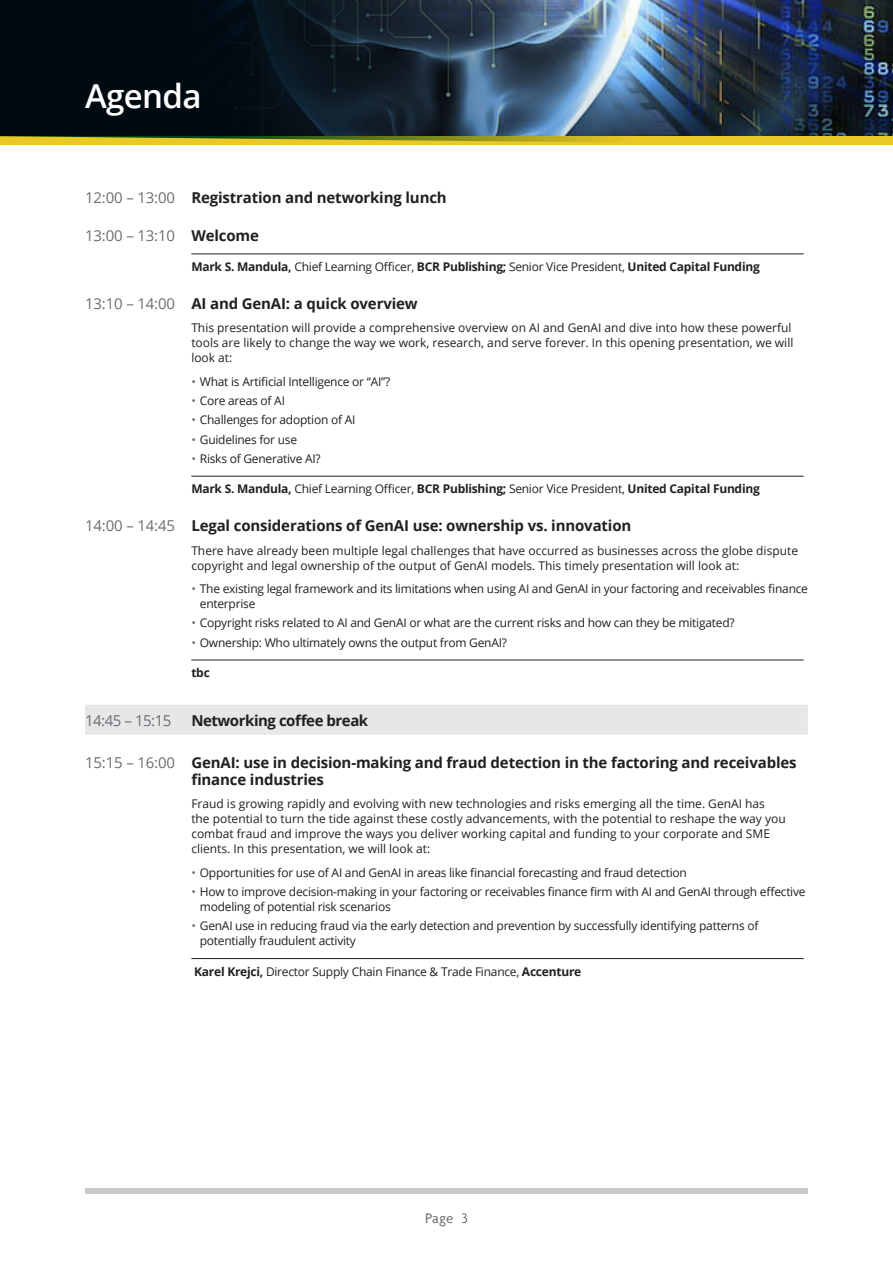
<style>
.page{position:relative;width:893px;height:1263px;background:#fff}
.page>*{position:absolute;margin:0;border:0;box-sizing:border-box;transform-origin:0 0}
.agendaspeaker{font:600 33px "Open Sans";letter-spacing:-.02em;color:#fff}
.agendasessiontitle{font:700 15px/16.5px "Open Sans";letter-spacing:-.01em;color:#231f20}
.BREAK{font:700 15px "Open Sans";letter-spacing:-.03em;color:#231f20}
.agendasessiontitle-2{font:15px "Open Sans";letter-spacing:-.01em;color:#6c6d70}
.BREAK-2{font:15px "Open Sans";letter-spacing:-.03em;color:#6c6d70}
.t1{font:15px "Agenda";color:#6c6d70}
.agendabody{font:12px/15px "Open Sans";letter-spacing:-.02em;color:#231f20}
.agendabody-2{font:12px/15px "Open Sans";color:#231f20}
.agendaspeaker_line_above{font:700 12px "Open Sans";letter-spacing:-.02em;color:#231f20}
.agendaspeaker_line_above-2{font:12px "Open Sans";letter-spacing:-.02em;color:#231f20}
.s1{font-weight:400;color:#6c6d70}
.s2{font-weight:700;color:#231f20}
.s3{font-weight:400}
.s4{color:#6c6d70}
.s5{font-weight:700}
</style>
<div class="page">
<img style="left:838px;top:0;width:55px;height:136px">
<div style="left:85px;top:1188px;width:723px;height:6px;background:#c8c9c9"></div>
<div style="left:0;top:136px;width:893px;height:9px;background:#eac926"></div>
<img style="left:0;top:0;width:838px;height:142px">
<hr style="left:191px;top:254px;width:613px;height:1px;background:#231f20">
<hr style="left:191px;top:476px;width:613px;height:1px;background:#231f20">
<hr style="left:191px;top:660px;width:613px;height:1px;background:#231f20">
<div style="left:85px;top:705px;width:723px;height:30px;background:#e6e7e9"></div>
<hr style="left:191px;top:958px;width:613px;height:1px;background:#231f20">
<p class="agendaspeaker" style="left:85px;top:73px;width:118px">Agenda</p>
<p class="agendasessiontitle" style="left:85px;top:189px;width:363px"><span class="s1">12:00 – 13:00</span> Registration and networking lunch</p>
<p class="agendasessiontitle-2" style="left:85px;top:225px;width:175px">13:00 – 13:10 <span class="s2">Welcome</span></p>
<p class="agendaspeaker_line_above" style="left:191px;top:258px;width:570px">Mark S. Mandula, <span class="s3">Chief Learning Officer,</span> BCR Publishing; <span class="s3">Senior Vice President,</span> United Capital Funding</p>
<p class="agendasessiontitle" style="left:85px;top:295px;width:334px"><span class="s1">13:10 – 14:00</span> AI and GenAI: a quick overview</p>
<p class="agendabody-2" style="left:191px;top:320px;width:603px">This presentation will provide a comprehensive overview on AI and GenAI and dive into how these powerful tools are likely to change the way we work, research, and serve forever. In this opening presentation, we will look at:</p>
<p class="agendabody" style="left:191px;top:374px;width:201px"><span class="s4">•</span> What is Artificial Intelligence or “AI”?</p>
<p class="agendabody" style="left:191px;top:393px;width:95px"><span class="s4">•</span> Core areas of AI</p>
<p class="agendabody" style="left:191px;top:412px;width:166px"><span class="s4">•</span> Challenges for adoption of AI</p>
<p class="agendabody" style="left:191px;top:431px;width:107px"><span class="s4">•</span> Guidelines for use</p>
<p class="agendabody" style="left:191px;top:451px;width:131px"><span class="s4">•</span> Risks of Generative AI?</p>
<p class="agendaspeaker_line_above" style="left:191px;top:481px;width:570px">Mark S. Mandula, <span class="s3">Chief Learning Officer,</span> BCR Publishing; <span class="s3">Senior Vice President,</span> United Capital Funding</p>
<p class="agendasessiontitle" style="left:85px;top:517px;width:548px"><span class="s1">14:00 – 14:45</span> Legal considerations of GenAI use: ownership vs. innovation</p>
<p class="agendabody-2" style="left:191px;top:542px;width:608px">There have already been multiple legal challenges that have occurred as businesses across the globe dispute copyright and legal ownership of the output of GenAI models. This timely presentation will look at:</p>
<p class="agendabody" style="left:200px;top:581px;width:610px;text-indent:-9px"><span class="s4">•</span> The existing legal framework and its limitations when using AI and GenAI in your factoring and receivables finance enterprise</p>
<p class="agendabody" style="left:191px;top:615px;width:545px"><span class="s4">•</span> Copyright risks related to AI and GenAI or what are the current risks and how can they be mitigated?</p>
<p class="agendabody" style="left:191px;top:634px;width:317px"><span class="s4">•</span> Ownership: Who ultimately owns the output from GenAI?</p>
<p class="agendaspeaker_line_above" style="left:191px;top:664px;width:20px">tbc</p>
<p class="BREAK-2" style="left:85px;top:710px;width:88px">14:45 – 15:15</p>
<p class="BREAK" style="left:191px;top:710px;width:178px">Networking coffee break</p>
<p class="agendasessiontitle" style="left:191px;top:754px;width:607px;text-indent:-106px"><span class="s1">15:15 – 16:00</span> GenAI: use in decision-making and fraud detection in the factoring and receivables finance industries</p>
<p class="agendabody-2" style="left:191px;top:796px;width:596px">Fraud is growing rapidly and evolving with new technologies and risks emerging all the time. GenAI has the potential to turn the tide against these costly advancements, with the potential to reshape the way you combat fraud and improve the ways you deliver working capital and funding to your corporate and SME clients. In this presentation, we will look at:</p>
<p class="agendabody" style="left:191px;top:865px;width:497px"><span class="s4">•</span> Opportunities for use of AI and GenAI in areas like financial forecasting and fraud detection</p>
<p class="agendabody" style="left:200px;top:884px;width:607px;text-indent:-9px"><span class="s4">•</span> How to improve decision-making in your factoring or receivables finance firm with AI and GenAI through effective modeling of potential risk scenarios</p>
<p class="agendabody" style="left:200px;top:918px;width:560px;text-indent:-9px"><span class="s4">•</span> GenAI use in reducing fraud via the early detection and prevention by successfully identifying patterns of potentially fraudulent activity</p>
<p class="agendaspeaker_line_above-2" style="left:194px;top:963px;width:389px"><span class="s5">Karel Krejci,</span> Director Supply Chain Finance &amp; Trade Finance, <span class="s5">Accenture</span></p>
<p class="t1" style="left:425px;top:1210px;width:44px">Page 3</p>
</div>
